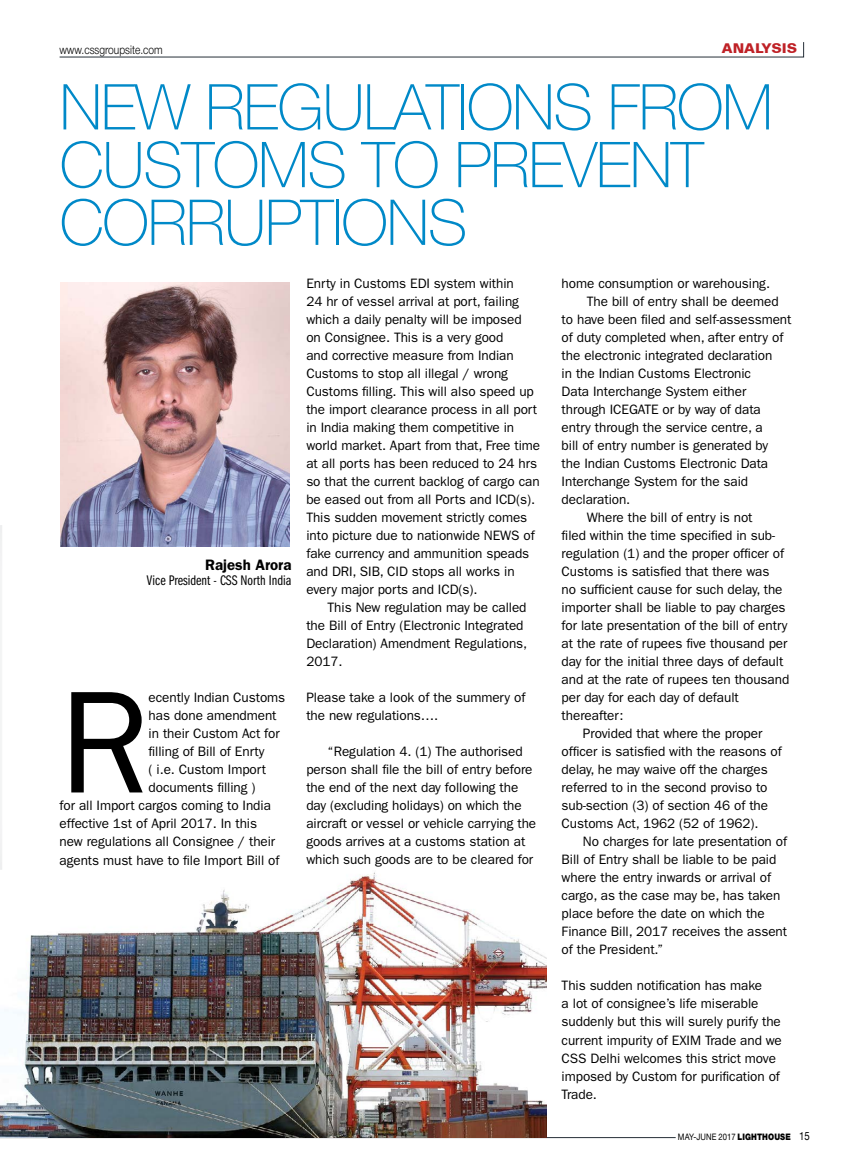
<style>
.page{position:relative;width:851px;height:1170px;background:#fff}
.page>*{position:absolute;margin:0;border:0;box-sizing:border-box;transform-origin:0 0}
.t1{font:146.1px "ITC Franklin Gothic Std";color:#000}
.t2{font:100 63.3px/57.8px "Helvetica Neue";letter-spacing:-.02em;color:#0089c8}
.t3{font:600 15.15px "ITC Franklin Gothic Std";color:#000}
.t4{font:14.4px "ITC Franklin Gothic Std Bk Cp";color:#000}
.t5{font:13.65px/18px "ITC Franklin Gothic Std";letter-spacing:-.005em;color:#000}
.t6{font:700 13.5px "Folio BT";color:#bf2126}
.t7{font:300 12px "Helvetica Neue Cyr";color:#000;scale:.85 1}
.t8{font:9px "Helvetica Neue Cyr";letter-spacing:.005em;color:#000;scale:.85 1}
.s1{font-weight:900}
.s2{font-family:"Helvetica Neue";font-size:11.25px}
</style>
<div class="page">
<svg style="left:59px;top:56px;width:744px;height:1px"></svg>
<hr style="left:0;top:1137px;width:675px;height:1px;background:#262f38">
<img style="left:0;top:872px;width:546px;height:265px">
<img style="left:61px;top:283px;width:228px;height:263px">
<p class="t7" style="left:59px;top:43px;width:123px">www.cssgroupsite.com</p>
<p class="t6" style="left:721px;top:40px;width:77px">ANALYSIS</p>
<h2 class="t2" style="left:60px;top:78px;width:714px">NEW REGULATIONS FROM<br>CUSTOMS TO PREVENT<br>CORRUPTIONS</h2>
<p class="t3" style="left:205px;top:555px;width:88px">Rajesh Arora</p>
<p class="t4" style="left:147px;top:572px;width:146px">Vice President - CSS North India</p>
<h1 class="t1" style="left:60px;top:658px;width:91px">R</h1>
<p class="t5" style="left:149px;top:688px;width:138px">ecently Indian Customs</p>
<p class="t5" style="left:149px;top:706px;width:129px">has done amendment</p>
<p class="t5" style="left:149px;top:724px;width:133px">in their Custom Act for</p>
<p class="t5" style="left:149px;top:742px;width:117px">filling of Bill of Enrty</p>
<p class="t5" style="left:149px;top:760px;width:119px">( i.e. Custom Import</p>
<p class="t5" style="left:149px;top:778px;width:108px">documents filling )</p>
<p class="t5" style="left:60px;top:796px;width:213px">for all Import cargos coming to India</p>
<p class="t5" style="left:60px;top:814px;width:199px">effective 1st of April 2017. In this</p>
<p class="t5" style="left:60px;top:832px;width:217px">new regulations all Consignee / their</p>
<p class="t5" style="left:60px;top:850px;width:221px">agents must have to file Import Bill of</p>
<p class="t5" style="left:306px;top:274px;width:235px">Enrty in Customs EDI system within<br>24 hr of vessel arrival at port, failing which a daily penalty will be imposed<br>on Consignee. This is a very good<br>and corrective measure from Indian Customs to stop all illegal / wrong Customs filling. This will also speed up the import clearance process in all port in India making them competitive in world market. Apart from that, Free time at all ports has been reduced to 24 hrs so that the current backlog of cargo can be eased out from all Ports and ICD(s).<br>This sudden movement strictly comes into picture due to nationwide NEWS of fake currency and ammunition speads and DRI, SIB, CID stops all works in every major ports and ICD(s).</p>
<p class="t5" style="left:306px;top:598px;width:222px;text-indent:21px">This New regulation may be called the Bill of Entry (Electronic Integrated<br>Declaration) Amendment Regulations,<br>2017.</p>
<p class="t5" style="left:306px;top:688px;width:220px">Please take a look of the summery of the new regulations….</p>
<p class="t5" style="left:306px;top:742px;width:231px;text-indent:21px">“Regulation 4. (1) The authorised person shall file the bill of entry before the end of the next day following the day (excluding holidays) on which the aircraft or vessel or vehicle carrying the goods arrives at a customs station at which such goods are to be cleared for</p>
<p class="t5" style="left:561px;top:274px;width:210px">home consumption or warehousing.</p>
<p class="t5" style="left:587px;top:292px;width:193px">The bill of entry shall be deemed</p>
<p class="t5" style="left:561px;top:310px;width:231px">to have been filed and self-assessment</p>
<p class="t5" style="left:561px;top:328px;width:223px">of duty completed when, after entry of</p>
<p class="t5" style="left:561px;top:346px;width:212px">the electronic integrated declaration</p>
<p class="t5" style="left:561px;top:364px;width:191px">in the Indian Customs Electronic</p>
<p class="t5" style="left:561px;top:382px;width:186px">Data Interchange System either</p>
<p class="t5" style="left:561px;top:400px;width:201px">through ICEGATE or by way of data</p>
<p class="t5" style="left:561px;top:418px;width:202px">entry through the service centre, a</p>
<p class="t5" style="left:561px;top:436px;width:208px">bill of entry number is generated by</p>
<p class="t5" style="left:561px;top:454px;width:208px">the Indian Customs Electronic Data</p>
<p class="t5" style="left:561px;top:472px;width:188px">Interchange System for the said</p>
<p class="t5" style="left:561px;top:490px;width:70px">declaration.</p>
<p class="t5" style="left:587px;top:508px;width:167px">Where the bill of entry is not</p>
<p class="t5" style="left:561px;top:526px;width:215px">filed within the time specified in sub-</p>
<p class="t5" style="left:561px;top:544px;width:224px">regulation (1) and the proper officer of</p>
<p class="t5" style="left:561px;top:562px;width:209px">Customs is satisfied that there was</p>
<p class="t5" style="left:561px;top:580px;width:222px">no sufficient cause for such delay, the</p>
<p class="t5" style="left:561px;top:598px;width:225px">importer shall be liable to pay charges</p>
<p class="t5" style="left:561px;top:616px;width:227px">for late presentation of the bill of entry</p>
<p class="t5" style="left:561px;top:634px;width:227px">at the rate of rupees five thousand per</p>
<p class="t5" style="left:561px;top:652px;width:223px">day for the initial three days of default</p>
<p class="t5" style="left:561px;top:670px;width:229px">and at the rate of rupees ten thousand</p>
<p class="t5" style="left:561px;top:688px;width:179px">per day for each day of default</p>
<p class="t5" style="left:561px;top:706px;width:63px">thereafter:</p>
<p class="t5" style="left:583px;top:724px;width:181px">Provided that where the proper</p>
<p class="t5" style="left:561px;top:742px;width:221px">officer is satisfied with the reasons of</p>
<p class="t5" style="left:561px;top:760px;width:208px">delay, he may waive off the charges</p>
<p class="t5" style="left:561px;top:778px;width:207px">referred to in the second proviso to</p>
<p class="t5" style="left:561px;top:796px;width:208px">sub-section (3) of section 46 of the</p>
<p class="t5" style="left:561px;top:814px;width:198px">Customs Act, 1962 (52 of 1962).</p>
<p class="t5" style="left:583px;top:832px;width:205px">No charges for late presentation of</p>
<p class="t5" style="left:561px;top:850px;width:216px">Bill of Entry shall be liable to be paid</p>
<p class="t5" style="left:561px;top:868px;width:211px">where the entry inwards or arrival of</p>
<p class="t5" style="left:561px;top:886px;width:220px">cargo, as the case may be, has taken</p>
<p class="t5" style="left:561px;top:904px;width:204px">place before the date on which the</p>
<p class="t5" style="left:561px;top:922px;width:227px">Finance Bill, 2017 receives the assent</p>
<p class="t5" style="left:561px;top:940px;width:103px">of the President.”</p>
<p class="t5" style="left:561px;top:976px;width:221px">This sudden notification has make<br>a lot of consignee’s life miserable suddenly but this will surely purify the current impurity of EXIM Trade and we<br>CSS Delhi welcomes this strict move imposed by Custom for purification of<br>Trade.</p>
<p class="t8" style="left:677px;top:1131px;width:157px">MAY-JUNE 2017 <span class="s1">LIGHTHOUSE</span> <span class="s2">15</span></p>
</div>
